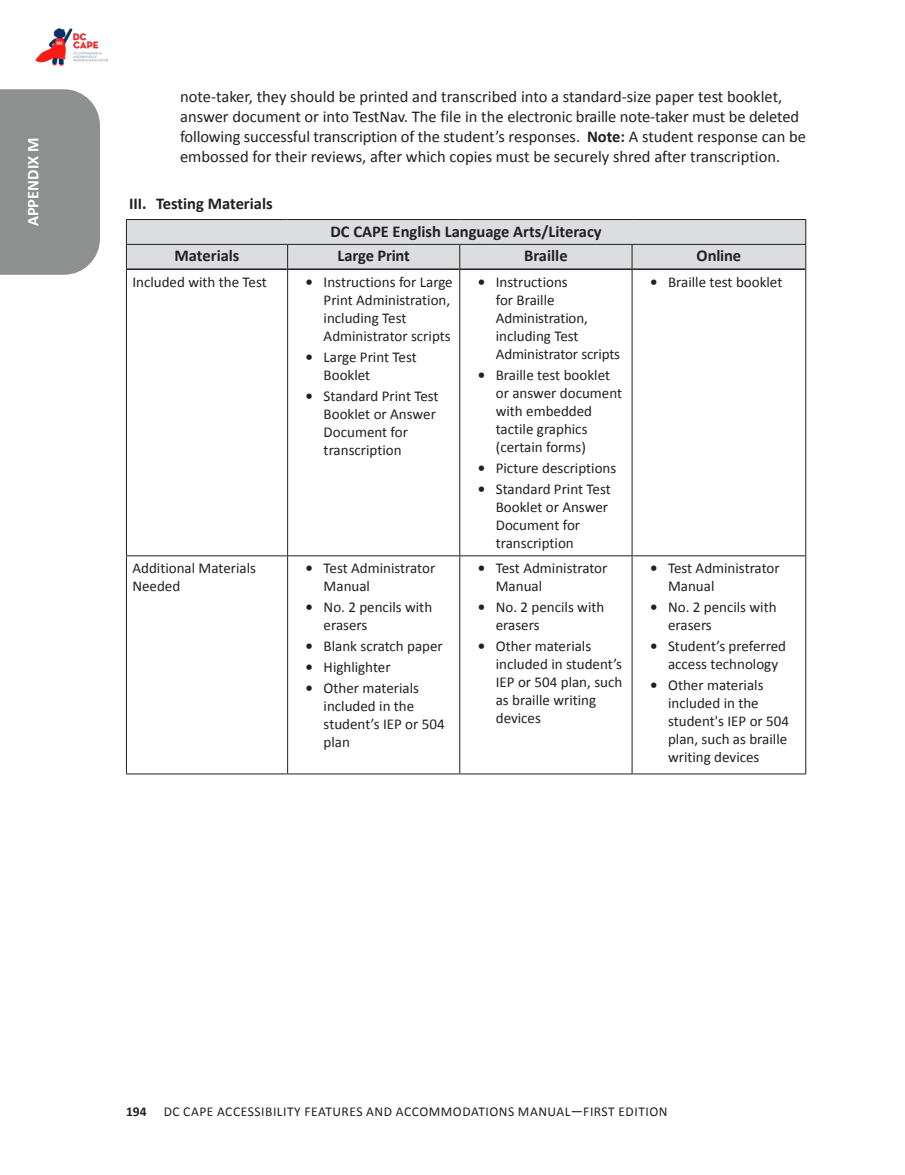
<style>
.page{position:relative;width:905px;height:1175px;background:#fff}
.page>*{position:absolute;margin:0;border:0;box-sizing:border-box;transform-origin:0 0}
.Body_Text_-_36pt_Indent{font:16.5px/19.8px "Calibri";color:#231f20}
.Table_Head{font:700 16.5px "Calibri";color:#231f20}
.t1{font:700 16.5px "Calibri";color:#fff}
.Table_Text{font:15px/18px "Calibri";color:#231f20}
.t2{font:13.5px "Calibri";letter-spacing:.04em;color:#231f20}
.t3{font:700 13.5px "Calibri";color:#231f20}
.s1{font-weight:700}
</style>
<div class="page">
<div style="left:0;top:89px;width:100px;height:186px;background:#8e908f"></div>
<img style="left:35px;top:28px;width:73px;height:38px">
<hr style="left:287px;top:270px;width:1px;height:285px;background:#231f20">
<hr style="left:459px;top:270px;width:1px;height:285px;background:#231f20">
<hr style="left:631px;top:270px;width:1px;height:285px;background:#231f20">
<hr style="left:126px;top:555px;width:161px;height:1px;background:#231f20">
<hr style="left:287px;top:555px;width:173px;height:1px;background:#231f20">
<hr style="left:287px;top:556px;width:1px;height:217px;background:#231f20">
<hr style="left:460px;top:555px;width:172px;height:1px;background:#231f20">
<hr style="left:459px;top:556px;width:1px;height:217px;background:#231f20">
<hr style="left:632px;top:555px;width:174px;height:1px;background:#231f20">
<hr style="left:631px;top:556px;width:1px;height:217px;background:#231f20">
<hr style="left:126px;top:773px;width:161px;height:1px;background:#231f20">
<hr style="left:287px;top:773px;width:173px;height:1px;background:#231f20">
<hr style="left:460px;top:773px;width:172px;height:1px;background:#231f20">
<hr style="left:632px;top:773px;width:174px;height:1px;background:#231f20">
<svg style="left:126px;top:219px;width:680px;height:50px"></svg>
<hr style="left:127px;top:268px;width:160px;height:2px;background:#231f20">
<hr style="left:287px;top:268px;width:173px;height:2px;background:#231f20">
<hr style="left:460px;top:268px;width:172px;height:2px;background:#231f20">
<hr style="left:632px;top:268px;width:173px;height:2px;background:#231f20">
<hr style="left:126px;top:269px;width:1px;height:286px;background:#231f20">
<hr style="left:805px;top:269px;width:1px;height:286px;background:#231f20">
<hr style="left:126px;top:556px;width:1px;height:217px;background:#231f20">
<hr style="left:805px;top:556px;width:1px;height:217px;background:#231f20">
<p class="t1" style="left:21px;top:226px;width:90px;rotate:-90deg">APPENDIX M</p>
<p class="Body_Text_-_36pt_Indent" style="left:180px;top:87px;width:627px">note-taker, they should be printed and transcribed into a standard-size paper test booklet, answer document or into TestNav. The file in the electronic braille note-taker must be deleted following successful transcription of the student’s responses. <span class="s1">Note:</span> A student response can be embossed for their reviews, after which copies must be securely shred after transcription.</p>
<p class="Table_Head" style="left:129px;top:191px;width:145px">III. Testing Materials</p>
<p class="Table_Head" style="left:330px;top:219px;width:273px">DC CAPE English Language Arts/Literacy</p>
<p class="Table_Head" style="left:174px;top:244px;width:66px">Materials</p>
<p class="Table_Head" style="left:337px;top:244px;width:74px">Large Print</p>
<p class="Table_Head" style="left:524px;top:244px;width:45px">Braille</p>
<p class="Table_Head" style="left:696px;top:244px;width:46px">Online</p>
<p class="Table_Text" style="left:132px;top:272px;width:136px">Included with the Test</p>
<p class="Table_Text" style="left:323px;top:272px;width:131px;text-indent:-18px"><span class="s1">•</span> Instructions for Large<br>Print Administration, including Test<br>Administrator scripts</p>
<p class="Table_Text" style="left:323px;top:347px;width:95px;text-indent:-18px"><span class="s1">•</span> Large Print Test<br>Booklet</p>
<p class="Table_Text" style="left:323px;top:386px;width:116px;text-indent:-18px"><span class="s1">•</span> Standard Print Test<br>Booklet or Answer<br>Document for transcription</p>
<p class="Table_Text" style="left:650px;top:272px;width:134px"><span class="s1">•</span> Braille test booklet</p>
<p class="Table_Text" style="left:496px;top:272px;width:126px;text-indent:-18px"><span class="s1">•</span> Instructions<br>for Braille<br>Administration, including Test<br>Administrator scripts</p>
<p class="Table_Text" style="left:496px;top:365px;width:128px;text-indent:-18px"><span class="s1">•</span> Braille test booklet or answer document with embedded tactile graphics (certain forms)</p>
<p class="Table_Text" style="left:478px;top:458px;width:140px"><span class="s1">•</span> Picture descriptions</p>
<p class="Table_Text" style="left:496px;top:479px;width:116px;text-indent:-18px"><span class="s1">•</span> Standard Print Test<br>Booklet or Answer<br>Document for transcription</p>
<p class="Table_Text" style="left:132px;top:558px;width:125px">Additional Materials<br>Needed</p>
<p class="Table_Text" style="left:323px;top:558px;width:113px;text-indent:-18px"><span class="s1">•</span> Test Administrator<br>Manual</p>
<p class="Table_Text" style="left:323px;top:597px;width:110px;text-indent:-18px"><span class="s1">•</span> No. 2 pencils with erasers</p>
<p class="Table_Text" style="left:305px;top:636px;width:139px"><span class="s1">•</span> Blank scratch paper</p>
<p class="Table_Text" style="left:305px;top:657px;width:86px"><span class="s1">•</span> Highlighter</p>
<p class="Table_Text" style="left:323px;top:678px;width:122px;text-indent:-18px"><span class="s1">•</span> Other materials included in the student’s IEP or 504 plan</p>
<p class="Table_Text" style="left:496px;top:558px;width:113px;text-indent:-18px"><span class="s1">•</span> Test Administrator<br>Manual</p>
<p class="Table_Text" style="left:496px;top:597px;width:110px;text-indent:-18px"><span class="s1">•</span> No. 2 pencils with erasers</p>
<p class="Table_Text" style="left:496px;top:636px;width:128px;text-indent:-18px"><span class="s1">•</span> Other materials included in student’s<br>IEP or 504 plan, such as braille writing devices</p>
<p class="Table_Text" style="left:668px;top:558px;width:113px;text-indent:-18px"><span class="s1">•</span> Test Administrator<br>Manual</p>
<p class="Table_Text" style="left:668px;top:597px;width:110px;text-indent:-18px"><span class="s1">•</span> No. 2 pencils with erasers</p>
<p class="Table_Text" style="left:668px;top:636px;width:120px;text-indent:-18px"><span class="s1">•</span> Student’s preferred access technology</p>
<p class="Table_Text" style="left:668px;top:675px;width:122px;text-indent:-18px"><span class="s1">•</span> Other materials included in the student's IEP or 504 plan, such as braille writing devices</p>
<p class="t3" style="left:126px;top:1102px;width:22px">194</p>
<p class="t2" style="left:164px;top:1102px;width:505px">DC CAPE ACCESSIBILITY FEATURES AND ACCOMMODATIONS MANUAL—FIRST EDITION</p>
</div>
